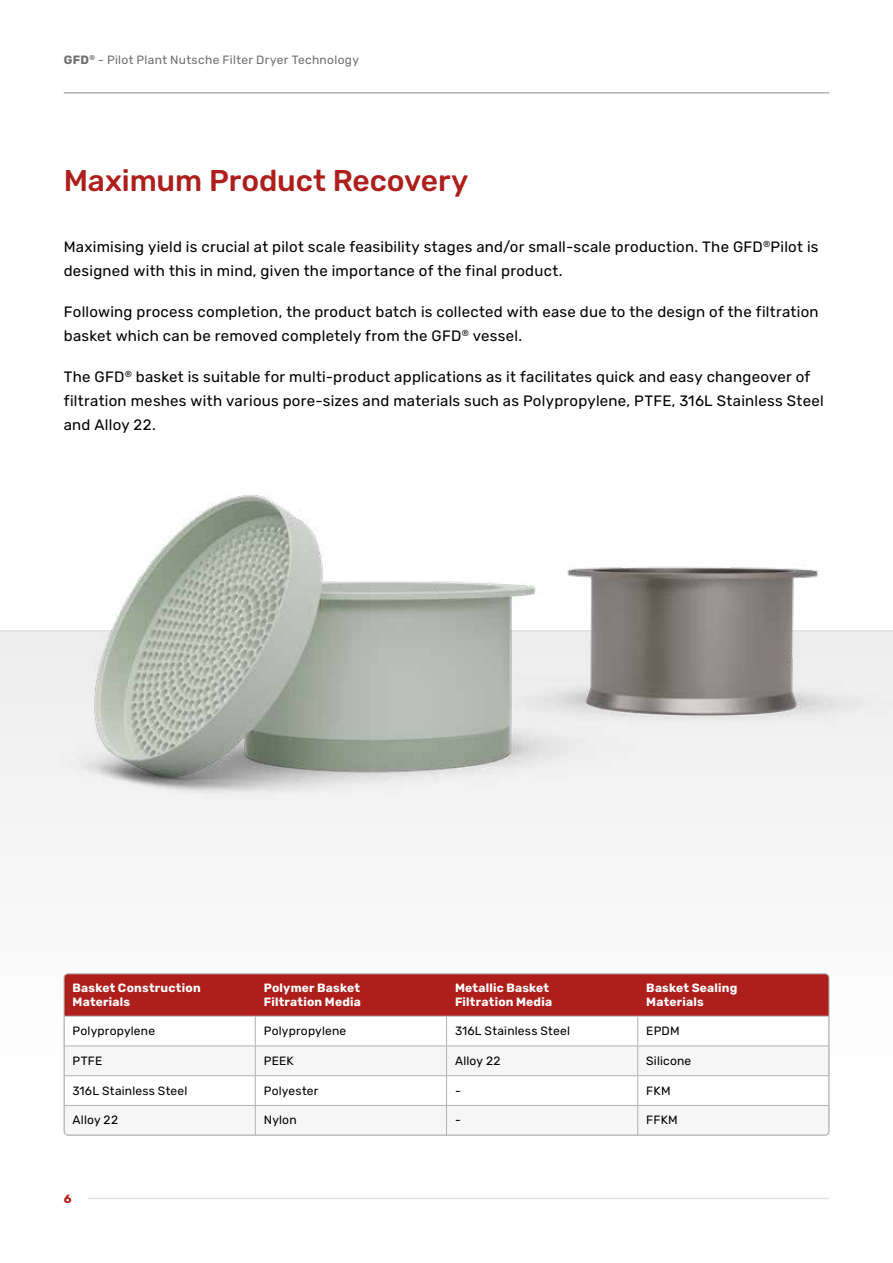
<style>
.page{position:relative;width:893px;height:1263px;background:#fff}
.page>*{position:absolute;margin:0;border:0;box-sizing:border-box;transform-origin:0 0}
.t1{font:500 30px "Rubik";letter-spacing:-.005em;color:#ae1f1c}
.t2{font:15px/24px "Rubik";letter-spacing:.015em;color:#000}
.t3{font:12px "Rubik";letter-spacing:.015em;color:#000}
.t4{font:700 12px/14.4px "Rubik";letter-spacing:.02em;color:#fff}
.t5{font:12px "Rubik";letter-spacing:.025em;color:#706f6f}
.t6{font:700 12px "Rubik";color:#ae1f1c}
.s1{font-weight:700}
</style>
<div class="page">
<div style="left:64px;top:974px;width:765px;height:42px;background:#ae1f1c"></div>
<svg style="left:66px;top:1017px;width:761px;height:29px"></svg>
<svg style="left:65px;top:1047px;width:764px;height:88px;fill:#f6f6f6"></svg>
<hr style="left:64px;top:1016px;width:191px;height:1px;background:#b3b2b2">
<hr style="left:255px;top:1016px;width:192px;height:1px;background:#b3b2b2">
<hr style="left:638px;top:1016px;width:191px;height:1px;background:#b3b2b2">
<hr style="left:829px;top:1016px;width:1px;height:30px;background:#b3b2b2">
<hr style="left:64px;top:1046px;width:191px;height:1px;background:#b3b2b2">
<hr style="left:255px;top:1046px;width:192px;height:1px;background:#b3b2b2">
<hr style="left:638px;top:1046px;width:191px;height:1px;background:#b3b2b2">
<hr style="left:64px;top:1075px;width:191px;height:1px;background:#b3b2b2">
<hr style="left:255px;top:1075px;width:192px;height:1px;background:#b3b2b2">
<hr style="left:638px;top:1075px;width:191px;height:1px;background:#b3b2b2">
<hr style="left:64px;top:1105px;width:191px;height:1px;background:#b3b2b2">
<hr style="left:255px;top:1105px;width:192px;height:1px;background:#b3b2b2">
<hr style="left:638px;top:1105px;width:191px;height:1px;background:#b3b2b2">
<svg style="left:829px;top:1046px;width:1px;height:87px"></svg>
<hr style="left:64px;top:1135px;width:191px;height:1px;background:#b3b2b2">
<hr style="left:255px;top:1135px;width:192px;height:1px;background:#b3b2b2">
<hr style="left:255px;top:1016px;width:1px;height:30px;background:#b3b2b2">
<hr style="left:447px;top:1016px;width:191px;height:1px;background:#b3b2b2">
<hr style="left:446px;top:1016px;width:1px;height:30px;background:#b3b2b2">
<hr style="left:637px;top:1016px;width:1px;height:30px;background:#b3b2b2">
<hr style="left:447px;top:1046px;width:191px;height:1px;background:#b3b2b2">
<hr style="left:447px;top:1075px;width:191px;height:1px;background:#b3b2b2">
<svg style="left:255px;top:1046px;width:1px;height:87px"></svg>
<hr style="left:447px;top:1105px;width:191px;height:1px;background:#b3b2b2">
<svg style="left:446px;top:1047px;width:1px;height:86px"></svg>
<svg style="left:637px;top:1046px;width:1px;height:87px"></svg>
<hr style="left:447px;top:1135px;width:191px;height:1px;background:#b3b2b2">
<hr style="left:638px;top:1135px;width:191px;height:1px;background:#b3b2b2">
<div style="left:64px;top:974px;width:765px;height:161px;border:1px solid #b3b2b2;border-radius:4px"></div>
<img style="left:0;top:493px;width:893px;height:336px">
<hr style="left:64px;top:92px;width:765px;height:2px;background:#b3b2b2">
<hr style="left:88px;top:1198px;width:741px;height:1px;background:#e3e3e3">
<p class="t5" style="left:64px;top:53px;width:297px"><span class="s1">GFD</span><sup>®</sup> - Pilot Plant Nutsche Filter Dryer Technology</p>
<h1 class="t1" style="left:64px;top:164px;width:406px">Maximum Product Recovery</h1>
<p class="t2" style="left:64px;top:235px;width:756px">Maximising yield is crucial at pilot scale feasibility stages and/or small-scale production. The GFD<sup>®</sup>Pilot is designed with this in mind, given the importance of the final product.</p>
<p class="t2" style="left:64px;top:300px;width:756px">Following process completion, the product batch is collected with ease due to the design of the filtration basket which can be removed completely from the GFD<sup>®</sup> vessel.</p>
<p class="t2" style="left:64px;top:365px;width:761px">The GFD<sup>®</sup> basket is suitable for multi-product applications as it facilitates quick and easy changeover of filtration meshes with various pore-sizes and materials such as Polypropylene, PTFE, 316L Stainless Steel and Alloy 22.</p>
<p class="t4" style="left:73px;top:981px;width:130px">Basket Construction<br>Materials</p>
<p class="t4" style="left:264px;top:981px;width:99px">Polymer Basket<br>Filtration Media</p>
<p class="t4" style="left:455px;top:981px;width:99px">Metallic Basket<br>Filtration Media</p>
<p class="t4" style="left:646px;top:981px;width:93px">Basket Sealing<br>Materials</p>
<p class="t3" style="left:73px;top:1024px;width:84px">Polypropylene</p>
<p class="t3" style="left:264px;top:1024px;width:84px">Polypropylene</p>
<p class="t3" style="left:455px;top:1024px;width:116px">316L Stainless Steel</p>
<p class="t3" style="left:646px;top:1024px;width:35px">EPDM</p>
<p class="t3" style="left:73px;top:1054px;width:31px">PTFE</p>
<p class="t3" style="left:264px;top:1054px;width:31px">PEEK</p>
<p class="t3" style="left:455px;top:1054px;width:47px">Alloy 22</p>
<p class="t3" style="left:646px;top:1054px;width:47px">Silicone</p>
<p class="t3" style="left:73px;top:1084px;width:116px">316L Stainless Steel</p>
<p class="t3" style="left:264px;top:1084px;width:56px">Polyester</p>
<p class="t3" style="left:455px;top:1084px;width:7px">-</p>
<p class="t3" style="left:646px;top:1084px;width:26px">FKM</p>
<p class="t3" style="left:73px;top:1113px;width:47px">Alloy 22</p>
<p class="t3" style="left:264px;top:1113px;width:34px">Nylon</p>
<p class="t3" style="left:455px;top:1113px;width:7px">-</p>
<p class="t3" style="left:646px;top:1113px;width:33px">FFKM</p>
<p class="t6" style="left:64px;top:1192px;width:9px">6</p>
</div>
